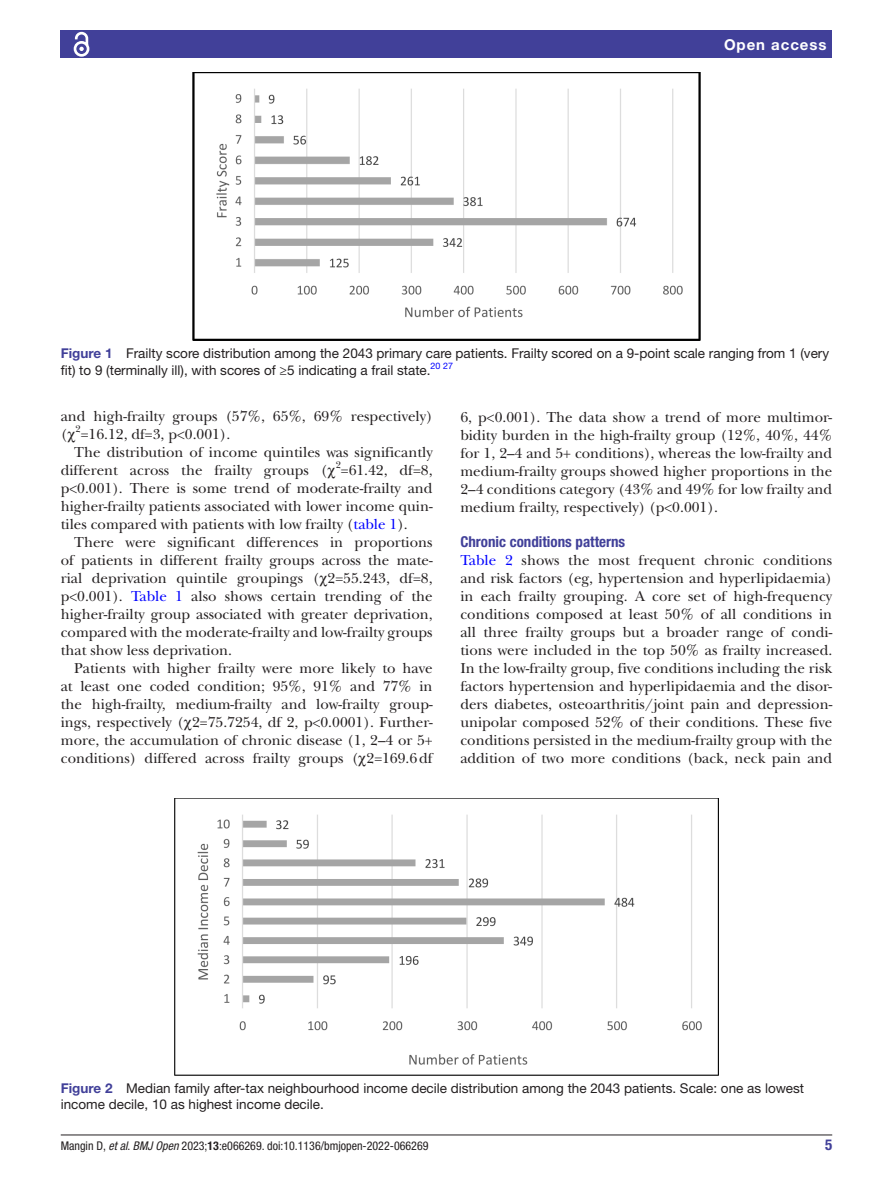
<style>
.page{position:relative;width:893px;height:1191px;background:#fff}
.page>*{position:absolute;margin:0;border:0;box-sizing:border-box;transform-origin:0 0}
.t1{font:15px/18px "New Baskerville";color:#231f20;text-align:justify}
.t2{font:700 condensed 15px "Helvetica Neue LT Std";color:#414099}
.t3{font:700 15px "Helvetica Neue LT Std";letter-spacing:.065em;color:#fff}
.t4{font:13.5px/16.2px "Helvetica Neue LT Std";color:#231f20}
.t5{font:condensed 12px "Helvetica Neue LT Std";color:#231f20}
.t6{font:9.9px "New Baskerville";color:#231f20}
.s1{font-weight:700;color:#414099}
.s2{color:#00f}
.s3{font-style:italic}
.s4{font-weight:700}
</style>
<div class="page">
<hr style="left:61px;top:1134px;width:771px;height:1px;background:#231f20">
<div style="left:61px;top:31px;width:771px;height:27px;background:#414099"></div>
<svg style="left:73px;top:31px;width:17px;height:26px"></svg>
<img style="left:193px;top:73px;width:507px;height:268px">
<img style="left:174px;top:798px;width:545px;height:277px">
<p class="t3" style="left:724px;top:35px;width:104px">Open access</p>
<p class="t4" style="left:61px;top:345px;width:770px"><span class="s1">Figure 1</span> Frailty score distribution among the 2043 primary care patients. Frailty scored on a 9-point scale ranging from 1 (very fit) to 9 (terminally ill), with scores of ≥5 indicating a frail state.<sup>20</sup> <sup>27</sup></p>
<p class="t1" style="left:61px;top:407px;width:373px">and high-frailty groups (57%, 65%, 69% respectively) ( <sup>2</sup>=16.12, df=3, p&lt;0.001).</p>
<p class="t1" style="left:61px;top:443px;width:373px;text-indent:14px">The distribution of income quintiles was significantly different across the frailty groups (</p>
<p class="t6" style="left:336px;top:459px;width:7px">2</p>
<p class="t1" style="left:61px;top:461px;width:373px;text-indent:280px">=61.42, df=8, p&lt;0.001). There is some trend of moderate-frailty and higher-frailty patients associated with lower income quin&shy;tiles compared with patients with low frailty (<span class="s2">table 1</span>).</p>
<p class="t1" style="left:61px;top:533px;width:373px;text-indent:14px">There were significant differences in proportions of patients in different frailty groups across the mate&shy;rial deprivation quintile groupings ( 2=55.243, df=8, p&lt;0.001). <span class="s2">Table 1</span> also shows certain trending of the higher-frailty group associated with greater deprivation, compared with the moderate-frailty and low-frailty groups that show less deprivation.</p>
<p class="t1" style="left:61px;top:659px;width:373px;text-indent:14px">Patients with higher frailty were more likely to have at least one coded condition; 95%, 91% and 77% in the high-frailty, medium-frailty and low-frailty group&shy;ings, respectively ( 2=75.7254, df 2, p&lt;0.0001). Further&shy;more, the accumulation of chronic disease (1, 2–4 or 5+ conditions) differed across frailty groups ( 2=169.6df</p>
<p class="t1" style="left:460px;top:408px;width:373px">6, p&lt;0.001). The data show a trend of more multimor&shy;bidity burden in the high-frailty group (12%, 40%, 44% for 1, 2–4 and 5+ conditions), whereas the low-frailty and medium-frailty groups showed higher proportions in the 2–4 conditions category (43% and 49% for low frailty and medium frailty, respectively) (p&lt;0.001).</p>
<p class="t2" style="left:460px;top:532px;width:166px">Chronic conditions patterns</p>
<p class="t1" style="left:460px;top:551px;width:373px"><span class="s2">Table 2</span> shows the most frequent chronic conditions and risk factors (eg, hypertension and hyperlipidaemia) in each frailty grouping. A core set of high-frequency conditions composed at least 50% of all conditions in all three frailty groups but a broader range of condi&shy;tions were included in the top 50% as frailty increased.<br>In the low-frailty group, five conditions including the risk factors hypertension and hyperlipidaemia and the disor&shy;ders diabetes, osteoarthritis/joint pain and depression&shy;unipolar composed 52% of their conditions. These five conditions persisted in the medium-frailty group with the addition of two more conditions (back, neck pain and</p>
<p class="t4" style="left:61px;top:1080px;width:745px"><span class="s1">Figure 2</span> Median family after-tax neighbourhood income decile distribution among the 2043 patients. Scale: one as lowest income decile, 10 as highest income decile.</p>
<p class="t5" style="left:61px;top:1138px;width:369px">Mangin D, <span class="s3">et al</span>. <span class="s3">BMJ Open</span> 2023;<span class="s4">13</span>:e066269. doi:10.1136/bmjopen-2022-066269</p>
<p class="t2" style="left:825px;top:1135px;width:9px">5</p>
</div>
